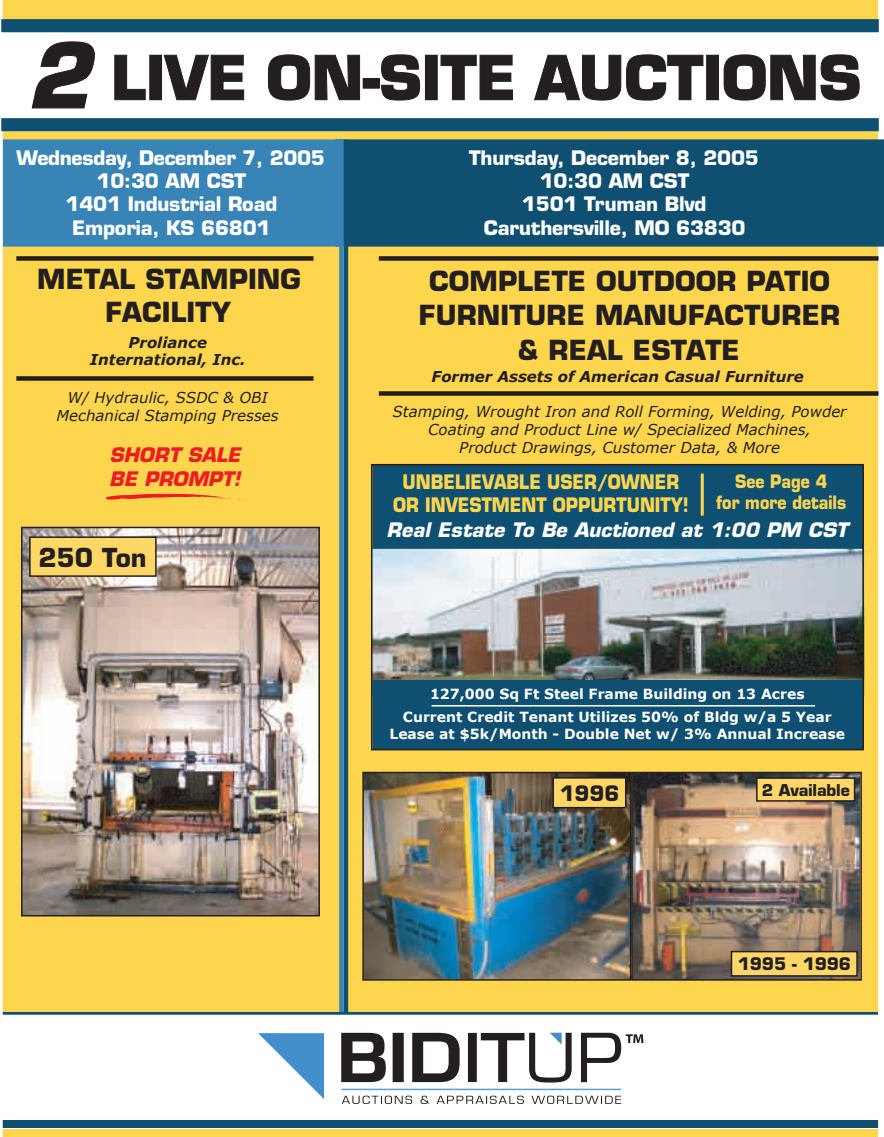
<style>
.page{position:relative;width:884px;height:1137px;background:#fff}
.page>*{position:absolute;margin:0;border:0;box-sizing:border-box;transform-origin:0 0}
.t1{font:700 59.25px "Eurostile";color:#231f20}
.t2{font:700 27px/34.5px "Eurostile";letter-spacing:.005em;color:#231f20;text-align:center}
.t3{font:700 25.5px "Eurostile";letter-spacing:-.005em;color:#231f20}
.t4{font:700 20.7px "Eurostile";color:#231f20}
.t5{font:italic 700 19.65px/23.5px "Eurostile";color:#ee1d23}
.t6{font:700 19.5px/23.4px "Eurostile";letter-spacing:-.01em;color:#fff;text-align:center}
.t7{font:700 19.5px "Eurostile";color:#fed64d;scale:.88 1}
.t8{font:italic 700 19.5px "Eurostile";letter-spacing:.005em;color:#fff}
.t9{font:700 18px/21px "Eurostile";color:#fed64d;text-align:center;scale:.88 1}
.t10{font:700 16.95px "Eurostile";letter-spacing:-.005em;color:#231f20}
.t11{font:700 15.9px "Eurostile";letter-spacing:-.005em;color:#231f20}
.t12{font:italic 15px/18px "Verdana";color:#231f20;text-align:center}
.t13{font:italic 700 15px/16.5px "Verdana";color:#231f20;text-align:center}
.t14{font:700 13.95px/23.2px "Verdana";color:#fff;text-align:center}
.s1{font-style:italic;font-size:87.3px}
</style>
<div class="page">
<div style="left:3px;top:131px;width:875px;height:881px;background:#fed64d"></div>
<img style="left:374px;top:549px;width:490px;height:147px">
<img style="left:365px;top:775px;width:493px;height:202px">
<div style="left:3px;top:0;width:875px;height:24px;background:#fed64d"></div>
<div style="left:1px;top:118px;width:877px;height:13px;background:#0f4f71"></div>
<div style="left:1px;top:19px;width:877px;height:13px;background:#0f4f71"></div>
<svg style="left:258px;top:1033px;width:66px;height:66px"></svg>
<svg style="left:341px;top:1088px;width:281px;height:16px"></svg>
<svg style="left:341px;top:1033px;width:45px;height:49px"></svg>
<div style="left:392px;top:1033px;width:12px;height:49px;background:#231f20"></div>
<svg style="left:412px;top:1033px;width:47px;height:49px"></svg>
<div style="left:468px;top:1033px;width:9px;height:49px;background:#231f20"></div>
<svg style="left:481px;top:1032px;width:90px;height:50px"></svg>
<svg style="left:581px;top:1033px;width:62px;height:49px"></svg>
<div style="left:3px;top:1120px;width:875px;height:8px;background:#0f4f71"></div>
<div style="left:3px;top:1129px;width:875px;height:8px;background:#fed64d"></div>
<div style="left:335px;top:139px;width:549px;height:108px;background:#0f4f71"></div>
<svg style="left:378px;top:254px;width:501px;height:9px"></svg>
<svg style="left:378px;top:389px;width:501px;height:9px"></svg>
<div style="left:362px;top:772px;width:269px;height:208px;border:2px solid #231f20"></div>
<div style="left:631px;top:772px;width:230px;height:208px;border:2px solid #231f20"></div>
<div style="left:553px;top:778px;width:72px;height:30px;background:#fed767"></div>
<div style="left:552px;top:777px;width:74px;height:31px;border:2px solid #231f20"></div>
<div style="left:373px;top:465px;width:490px;height:84px;background:#0f4f71"></div>
<div style="left:373px;top:680px;width:490px;height:69px;background:#0f4f71"></div>
<div style="left:371px;top:464px;width:492px;height:286px;border:2px solid #231f20"></div>
<svg style="left:431px;top:705px;width:385px;height:2px"></svg>
<svg style="left:337px;top:139px;width:13px;height:873px"></svg>
<div style="left:3px;top:139px;width:337px;height:108px;background:#3984b6"></div>
<svg style="left:16px;top:256px;width:298px;height:5px"></svg>
<svg style="left:16px;top:376px;width:298px;height:5px"></svg>
<img style="left:24px;top:530px;width:293px;height:383px">
<svg style="left:106px;top:494px;width:135px;height:6px"></svg>
<div style="left:21px;top:527px;width:299px;height:389px;border:2px solid #231f20"></div>
<div style="left:30px;top:537px;width:126px;height:39px;background:#fed767"></div>
<div style="left:29px;top:536px;width:128px;height:41px;border:2px solid #231f20"></div>
<div style="left:756px;top:778px;width:98px;height:23px;background:#fed767"></div>
<div style="left:756px;top:777px;width:99px;height:25px;border:2px solid #231f20"></div>
<div style="left:731px;top:951px;width:126px;height:25px;background:#fed767"></div>
<div style="left:730px;top:951px;width:127px;height:25px;border:2px solid #231f20"></div>
<hr style="left:3px;top:1012px;width:875px;height:3px;background:#0f4f71">
<svg style="left:700px;top:473px;width:4px;height:43px"></svg>
<p class="t1" style="left:27px;top:41px;width:836px"><span class="s1">2</span> LIVE ON-SITE AUCTIONS</p>
<p class="t6" style="left:17px;top:146px;width:310px">Wednesday, December 7, 2005<br>10:30 AM CST<br>1401 Industrial Road<br>Emporia, KS 66801</p>
<p class="t2" style="left:37px;top:263px;width:265px;line-height:32.4px">METAL STAMPING<br>FACILITY</p>
<p class="t13" style="left:90px;top:334px;width:157px">Proliance<br>International, Inc.</p>
<p class="t12" style="left:57px;top:388px;width:223px">W/ Hydraulic, SSDC &amp; OBI<br>Mechanical Stamping Presses</p>
<p class="t5" style="left:109px;top:443px;width:133px">SHORT SALE<br>BE PROMPT!</p>
<p class="t3" style="left:38px;top:542px;width:110px">250 Ton</p>
<p class="t6" style="left:469px;top:146px;width:291px">Thursday, December 8, 2005<br>10:30 AM CST<br>1501 Truman Blvd<br>Caruthersville, MO 63830</p>
<p class="t2" style="left:419px;top:264px;width:423px">COMPLETE OUTDOOR PATIO<br>FURNITURE MANUFACTURER &amp; REAL ESTATE</p>
<p class="t13" style="left:431px;top:368px;width:373px">Former Assets of American Casual Furniture</p>
<p class="t12" style="left:392px;top:402px;width:455px">Stamping, Wrought Iron and Roll Forming, Welding, Powder<br>Coating and Product Line w/ Specialized Machines,<br>Product Drawings, Customer Data, &amp; More</p>
<p class="t7" style="left:402px;top:469px;width:316px">UNBELIEVABLE USER/OWNER</p>
<p class="t7" style="left:393px;top:493px;width:337px">OR INVESTMENT OPPURTUNITY!</p>
<p class="t8" style="left:386px;top:518px;width:463px">Real Estate To Be Auctioned at 1:00 PM CST</p>
<p class="t9" style="left:716px;top:470px;width:149px">See Page 4<br>for more details</p>
<p class="t14" style="left:403px;top:682px;width:430px">127,000 Sq Ft Steel Frame Building on 13 Acres<br>Current Credit Tenant Utilizes 50% of Bldg w/a 5 Year</p>
<p class="t14" style="left:389px;top:722px;width:457px">Lease at $5k/Month - Double Net w/ 3% Annual Increase</p>
<p class="t4" style="left:559px;top:780px;width:61px">1996</p>
<p class="t11" style="left:761px;top:780px;width:90px">2 Available</p>
<p class="t10" style="left:737px;top:953px;width:115px">1995 - 1996</p>
</div>
